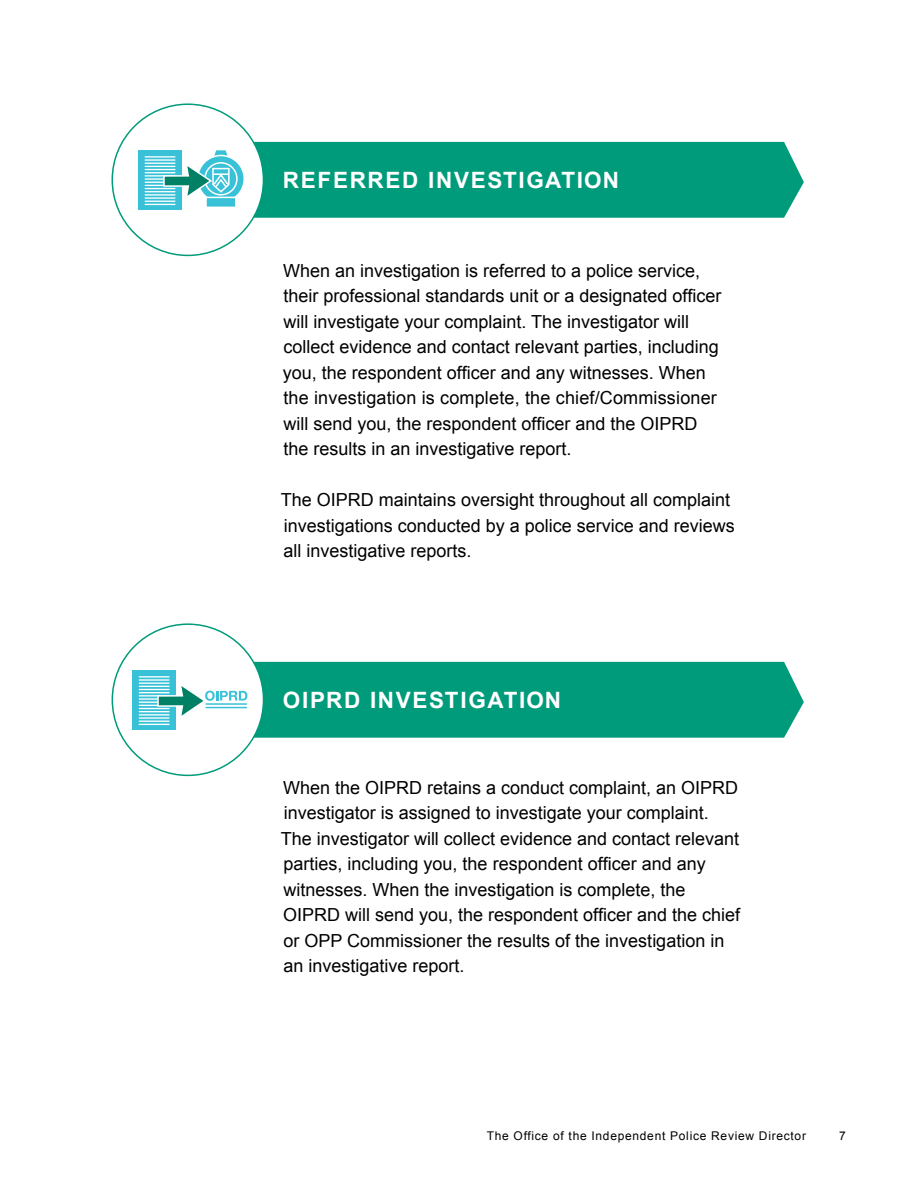
<style>
.page{position:relative;width:918px;height:1188px;background:#fff}
.page>*{position:absolute;margin:0;border:0;box-sizing:border-box;transform-origin:0 0}
.t1{font:700 22.5px "Arial";letter-spacing:.075em;color:#fff}
.t2{font:18px/25.5px "Arial";color:#000}
.t3{font:12px "Arial";letter-spacing:.06em;color:#000}
</style>
<div class="page">
<div style="left:253px;top:142px;width:551px;height:76px;background:#009b7a"></div>
<div style="left:254px;top:662px;width:550px;height:76px;background:#009b7a"></div>
<div style="left:112px;top:104px;width:151px;height:151px;background:#fff;border-radius:50%"></div>
<svg style="left:138px;top:150px;width:44px;height:60px"></svg>
<hr style="left:145px;top:156px;width:30px;height:2px;background:#fff">
<hr style="left:145px;top:159px;width:30px;height:2px;background:#fff">
<hr style="left:145px;top:163px;width:30px;height:1px;background:#fff">
<hr style="left:145px;top:166px;width:30px;height:1px;background:#fff">
<hr style="left:145px;top:169px;width:30px;height:1px;background:#fff">
<hr style="left:145px;top:172px;width:30px;height:1px;background:#fff">
<hr style="left:145px;top:175px;width:30px;height:2px;background:#fff">
<hr style="left:145px;top:178px;width:30px;height:2px;background:#fff">
<hr style="left:145px;top:182px;width:30px;height:1px;background:#fff">
<hr style="left:145px;top:185px;width:30px;height:1px;background:#fff">
<hr style="left:145px;top:188px;width:30px;height:1px;background:#fff">
<hr style="left:145px;top:191px;width:30px;height:1px;background:#fff">
<hr style="left:145px;top:194px;width:30px;height:2px;background:#fff">
<hr style="left:145px;top:197px;width:30px;height:2px;background:#fff">
<hr style="left:145px;top:201px;width:30px;height:1px;background:#fff">
<hr style="left:145px;top:204px;width:30px;height:1px;background:#fff">
<svg style="left:198px;top:156px;width:46px;height:46px"></svg>
<div style="left:197px;top:155px;width:48px;height:48px;border:2px solid #fff;border-radius:50%"></div>
<svg style="left:205px;top:163px;width:32px;height:32px"></svg>
<div style="left:204px;top:162px;width:34px;height:34px;border:2px solid #fff;border-radius:50%"></div>
<div style="left:205px;top:197px;width:32px;height:11px;background:#39c2d7;border:2px solid #fff"></div>
<svg style="left:162px;top:150px;width:69px;height:51px"></svg>
<div style="left:112px;top:624px;width:152px;height:151px;background:#fff;border-radius:50%"></div>
<svg style="left:133px;top:670px;width:43px;height:60px"></svg>
<hr style="left:139px;top:676px;width:30px;height:2px;background:#fff">
<hr style="left:139px;top:679px;width:30px;height:2px;background:#fff">
<hr style="left:139px;top:683px;width:30px;height:1px;background:#fff">
<hr style="left:139px;top:686px;width:30px;height:1px;background:#fff">
<hr style="left:139px;top:689px;width:30px;height:1px;background:#fff">
<hr style="left:139px;top:692px;width:30px;height:1px;background:#fff">
<hr style="left:139px;top:695px;width:30px;height:2px;background:#fff">
<hr style="left:139px;top:698px;width:30px;height:2px;background:#fff">
<hr style="left:139px;top:702px;width:30px;height:1px;background:#fff">
<hr style="left:139px;top:705px;width:30px;height:1px;background:#fff">
<hr style="left:139px;top:708px;width:30px;height:1px;background:#fff">
<hr style="left:139px;top:711px;width:30px;height:1px;background:#fff">
<hr style="left:139px;top:714px;width:30px;height:2px;background:#fff">
<hr style="left:139px;top:717px;width:30px;height:2px;background:#fff">
<hr style="left:139px;top:721px;width:30px;height:1px;background:#fff">
<hr style="left:139px;top:724px;width:30px;height:1px;background:#fff">
<svg style="left:157px;top:681px;width:90px;height:40px"></svg>
<p class="t1" style="left:283px;top:165px;width:338px">REFERRED INVESTIGATION</p>
<p class="t2" style="left:283px;top:258px;width:440px">When an investigation is referred to a police service, their professional standards unit or a designated officer will investigate your complaint. The investigator will collect evidence and contact relevant parties, including you, the respondent officer and any witnesses. When the investigation is complete, the chief/Commissioner will send you, the respondent officer and the OIPRD the results in an investigative report.</p>
<p class="t2" style="left:281px;top:487px;width:455px">The OIPRD maintains oversight throughout all complaint investigations conducted by a police service and reviews all investigative reports.</p>
<p class="t1" style="left:283px;top:685px;width:280px">OIPRD INVESTIGATION</p>
<p class="t2" style="left:281px;top:775px;width:461px">When the OIPRD retains a conduct complaint, an OIPRD investigator is assigned to investigate your complaint.<br>The investigator will collect evidence and contact relevant parties, including you, the respondent officer and any witnesses. When the investigation is complete, the OIPRD will send you, the respondent officer and the chief or OPP Commissioner the results of the investigation in an investigative report.</p>
<p class="t3" style="left:487px;top:1128px;width:321px">The Office of the Independent Police Review Director</p>
<p class="t3" style="left:839px;top:1128px;width:8px">7</p>
</div>
